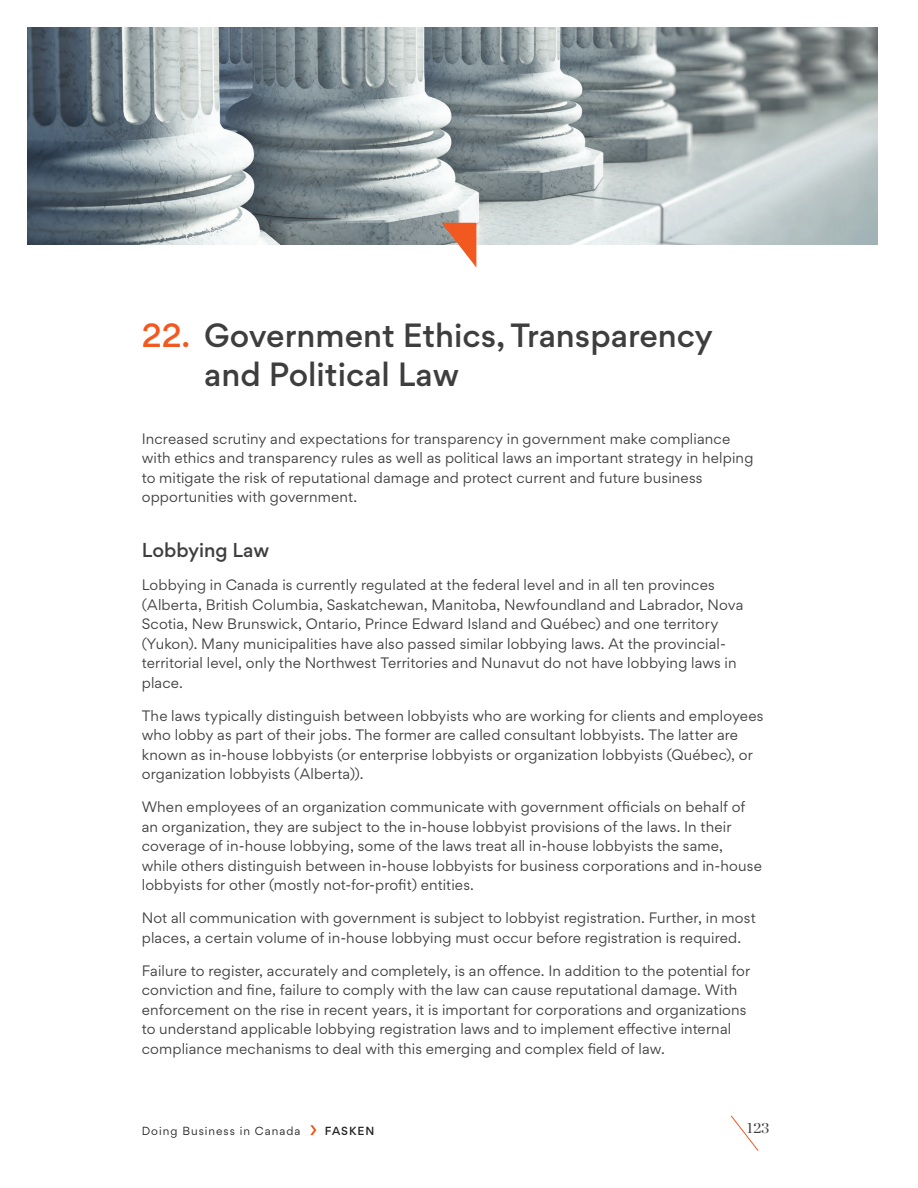
<style>
.page{position:relative;width:918px;height:1188px;background:#fff}
.page>*{position:absolute;margin:0;border:0;box-sizing:border-box;transform-origin:0 0}
.t1{font:500 30px/39px "Gordita";color:#3e3e3f}
.t2{font:500 18px "Gordita";color:#3e3e3f}
.t3{font:15px "Chronicle Display";color:#3e3e3f}
.t4{font:13.5px/19.5px "Gordita";letter-spacing:.01em;color:#3e3e3f}
.t5{font:10.5px "Gordita";letter-spacing:.095em;color:#231f20}
.t6{font:500 10.5px "Gordita";letter-spacing:.095em;color:#231f20}
.s1{color:#f15921}
</style>
<div class="page">
<svg style="left:730px;top:1115px;width:29px;height:36px"></svg>
<svg style="left:310px;top:1125px;width:6px;height:10px"></svg>
<img style="left:28px;top:28px;width:850px;height:216px">
<svg style="left:442px;top:223px;width:34px;height:44px"></svg>
<h1 class="t1" style="left:204px;top:316px;width:510px;text-indent:-63px"><span class="s1">22.</span> Government Ethics, Transparency and Political Law</h1>
<p class="t4" style="left:142px;top:428px;width:613px">Increased scrutiny and expectations for transparency in government make compliance with ethics and transparency rules as well as political laws an important strategy in helping to mitigate the risk of reputational damage and protect current and future business opportunities with government.</p>
<h2 class="t2" style="left:142px;top:537px;width:129px">Lobbying Law</h2>
<p class="t4" style="left:142px;top:575px;width:603px">Lobbying in Canada is currently regulated at the federal level and in all ten provinces (Alberta, British Columbia, Saskatchewan, Manitoba, Newfoundland and Labrador, Nova Scotia, New Brunswick, Ontario, Prince Edward Island and Québec) and one territory (Yukon). Many municipalities have also passed similar lobbying laws. At the provincial&shy;territorial level, only the Northwest Territories and Nunavut do not have lobbying laws in place.</p>
<p class="t4" style="left:142px;top:706px;width:623px">The laws typically distinguish between lobbyists who are working for clients and employees who lobby as part of their jobs. The former are called consultant lobbyists. The latter are known as in-house lobbyists (or enterprise lobbyists or organization lobbyists (Québec), or organization lobbyists (Alberta)).</p>
<p class="t4" style="left:142px;top:797px;width:622px">When employees of an organization communicate with government officials on behalf of an organization, they are subject to the in-house lobbyist provisions of the laws. In their coverage of in-house lobbying, some of the laws treat all in-house lobbyists the same, while others distinguish between in-house lobbyists for business corporations and in-house lobbyists for other (mostly not-for-profit) entities.</p>
<p class="t4" style="left:142px;top:908px;width:616px">Not all communication with government is subject to lobbyist registration. Further, in most places, a certain volume of in-house lobbying must occur before registration is required.</p>
<p class="t4" style="left:142px;top:960px;width:610px">Failure to register, accurately and completely, is an offence. In addition to the potential for conviction and fine, failure to comply with the law can cause reputational damage. With enforcement on the rise in recent years, it is important for corporations and organizations to understand applicable lobbying registration laws and to implement effective internal compliance mechanisms to deal with this emerging and complex field of law.</p>
<p class="t5" style="left:142px;top:1123px;width:160px">Doing Business in Canada</p>
<p class="t6" style="left:325px;top:1123px;width:51px">FASKEN</p>
<p class="t3" style="left:747px;top:1116px;width:24px">123</p>
</div>
